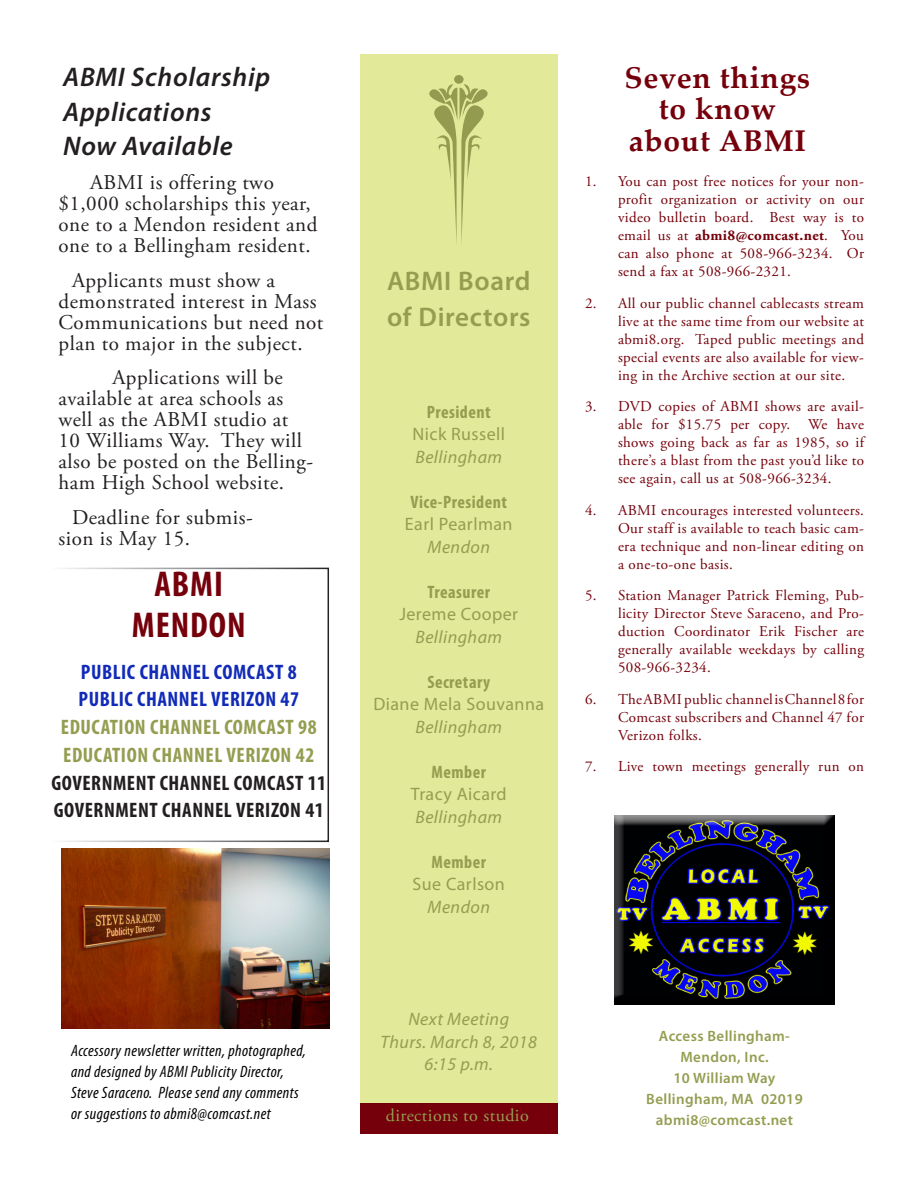
<style>
.page{position:relative;width:918px;height:1188px;background:#fff}
.page>*{position:absolute;margin:0;border:0;box-sizing:border-box;transform-origin:0 0}
.Address{font:700 condensed 36px "Myriad Pro";letter-spacing:.025em;color:#75000b}
.Address-2{font:700 30px "Palatino Linotype";letter-spacing:.025em;color:#75000b}
.Head_1{font:italic 600 27px "Myriad Pro";letter-spacing:.025em;color:#231f20}
.Sidebar{font:600 27px/36px "Myriad Pro";letter-spacing:.025em;color:#959d51}
.Body{font:21px/21px "Adobe Garamond Pro";letter-spacing:.025em;color:#231f20}
.Address-3{font:700 condensed 21px "Myriad Pro";letter-spacing:.025em;color:#231f20}
.Address-4{font:700 condensed 21px "Myriad Pro";letter-spacing:.025em;color:#959d51}
.Address-5{font:700 condensed 21px "Myriad Pro";letter-spacing:.025em;color:#112bb8}
.Sidebar-2{font:italic 18px "Myriad Pro";letter-spacing:.025em;color:#959d51}
.Sidebar-3{font:18px "Myriad Pro";letter-spacing:.025em;color:#959d51}
.Sidebar-4{font:700 condensed 18px "Myriad Pro";letter-spacing:.025em;color:#959d51}
.Address-6{font:18px "Adobe Garamond Pro";letter-spacing:.025em;color:#959d51}
.Address-7{font:italic condensed 16.5px/21px "Myriad Pro";letter-spacing:.025em;color:#000}
.Numbered_Text{font:15px/18px "Adobe Garamond Pro";letter-spacing:.025em;color:#75000b;text-align:justify}
.Address-8{font:600 15px/21px "Myriad Pro";letter-spacing:.025em;color:#959d51;text-align:center}
.s1{font-weight:700}
</style>
<div class="page">
<div style="left:360px;top:54px;width:198px;height:1080px;background:#e2e999"></div>
<div style="left:360px;top:1103px;width:198px;height:31px;background:#75000b"></div>
<div style="left:454px;top:75px;width:10px;height:9px;background:#939b50;border-radius:50%"></div>
<svg style="left:430px;top:84px;width:58px;height:158px"></svg>
<div style="left:606px;top:810px;width:237px;height:204px;background:#e2e999;opacity:.75"></div>
<img style="left:62px;top:848px;width:267px;height:181px">
<div style="left:49px;top:568px;width:280px;height:274px;border:2px solid #fff"></div>
<p class="Head_1" style="left:63px;top:60px;width:208px">ABMI Scholarship</p>
<p class="Head_1" style="left:63px;top:94px;width:150px">Applications</p>
<p class="Head_1" style="left:63px;top:129px;width:171px">Now Available</p>
<p class="Body" style="left:59px;top:173px;width:260px;text-align:center">ABMI is offering two<br>$1,000 scholarships this year, one to a Mendon resident and one to a Bellingham resident.</p>
<p class="Body" style="left:59px;top:270px;width:266px;text-indent:14px">Applicants must show a demonstrated interest in Mass<br>Communications but need not plan to major in the subject.</p>
<p class="Body" style="left:59px;top:368px;width:256px;text-indent:54px">Applications will be available at area schools as well as the ABMI studio at<br>10 Williams Way. They will also be posted on the Belling&shy;ham High School website.</p>
<p class="Body" style="left:59px;top:507px;width:196px;text-indent:14px">Deadline for submis&shy;sion is May 15.</p>
<p class="Address" style="left:155px;top:562px;width:70px">ABMI</p>
<p class="Address" style="left:132px;top:603px;width:115px">MENDON</p>
<p class="Address-5" style="left:81px;top:659px;width:217px">PUBLIC CHANNEL COMCAST 8</p>
<p class="Address-5" style="left:79px;top:686px;width:222px">PUBLIC CHANNEL VERIZON 47</p>
<p class="Address-4" style="left:61px;top:714px;width:257px">EDUCATION CHANNEL COMCAST 98</p>
<p class="Address-4" style="left:63px;top:742px;width:252px">EDUCATION CHANNEL VERIZON 42</p>
<p class="Address-3" style="left:51px;top:770px;width:276px">GOVERNMENT CHANNEL COMCAST 11</p>
<p class="Address-3" style="left:54px;top:797px;width:272px">GOVERNMENT CHANNEL VERIZON 41</p>
<p class="Address-7" style="left:71px;top:1040px;width:236px">Accessory newsletter written, photographed, and designed by ABMI Publicity Director, Steve Saraceno. Please send any comments or suggestions to abmi8@comcast.net</p>
<p class="Sidebar" style="left:387px;top:263px;width:145px">ABMI Board of Directors</p>
<p class="Sidebar-4" style="left:427px;top:401px;width:65px">President</p>
<p class="Sidebar-3" style="left:412px;top:423px;width:94px">Nick Russell</p>
<p class="Sidebar-2" style="left:416px;top:446px;width:88px">Bellingham</p>
<p class="Sidebar-4" style="left:411px;top:491px;width:98px">Vice-President</p>
<p class="Sidebar-3" style="left:405px;top:513px;width:109px">Earl Pearlman</p>
<p class="Sidebar-2" style="left:428px;top:536px;width:64px">Mendon</p>
<p class="Sidebar-4" style="left:428px;top:581px;width:64px">Treasurer</p>
<p class="Sidebar-3" style="left:399px;top:603px;width:120px">Jereme Cooper</p>
<p class="Sidebar-2" style="left:416px;top:626px;width:88px">Bellingham</p>
<p class="Sidebar-4" style="left:427px;top:671px;width:64px">Secretary</p>
<p class="Sidebar-3" style="left:373px;top:693px;width:172px">Diane Mela Souvanna</p>
<p class="Sidebar-2" style="left:416px;top:716px;width:88px">Bellingham</p>
<p class="Sidebar-4" style="left:432px;top:761px;width:56px">Member</p>
<p class="Sidebar-3" style="left:411px;top:783px;width:98px">Tracy Aicard</p>
<p class="Sidebar-2" style="left:416px;top:806px;width:88px">Bellingham</p>
<p class="Sidebar-4" style="left:432px;top:851px;width:56px">Member</p>
<p class="Sidebar-3" style="left:413px;top:873px;width:94px">Sue Carlson</p>
<p class="Sidebar-2" style="left:428px;top:896px;width:64px">Mendon</p>
<p class="Sidebar-2" style="left:408px;top:1008px;width:102px">Next Meeting</p>
<p class="Sidebar-2" style="left:381px;top:1031px;width:158px">Thurs. March 8, 2018</p>
<p class="Sidebar-2" style="left:425px;top:1053px;width:70px">6:15 p.m.</p>
<p class="Address-6" style="left:386px;top:1104px;width:144px">directions to studio</p>
<p class="Address-2" style="left:625px;top:56px;width:187px">Seven things</p>
<p class="Address-2" style="left:659px;top:88px;width:118px">to know</p>
<p class="Address-2" style="left:629px;top:119px;width:179px">about ABMI</p>
<p class="Numbered_Text" style="left:618px;top:173px;width:248px;text-indent:-33px">1. You can post free notices for your non&shy;profit organization or activity on our video bulletin board. Best way is to email us at <span class="s1">abmi8@comcast.net</span>. You can also phone at 508-966-3234. Or send a fax at 508-966-2321.</p>
<p class="Numbered_Text" style="left:618px;top:295px;width:248px;text-indent:-33px">2. All our public channel cablecasts stream live at the same time from our website at abmi8.org. Taped public meetings and special events are also available for view&shy;ing in the Archive section at our site.</p>
<p class="Numbered_Text" style="left:618px;top:398px;width:248px;text-indent:-33px">3. DVD copies of ABMI shows are avail&shy;able for $15.75 per copy. We have shows going back as far as 1985, so if there’s a blast from the past you’d like to see again, call us at 508-966-3234.</p>
<p class="Numbered_Text" style="left:618px;top:502px;width:248px;text-indent:-33px">4. ABMI encourages interested volunteers.<br>Our staff is available to teach basic cam&shy;era technique and non-linear editing on a one-to-one basis.</p>
<p class="Numbered_Text" style="left:618px;top:587px;width:248px;text-indent:-33px">5. Station Manager Patrick Fleming, Pub&shy;licity Director Steve Saraceno, and Pro&shy;duction Coordinator Erik Fischer are generally available weekdays by calling 508-966-3234.</p>
<p class="Numbered_Text" style="left:618px;top:691px;width:248px;text-indent:-33px">6. TheABMI public channelisChannel8for Comcast subscribers and Channel 47 for Verizon folks.</p>
<p class="Numbered_Text" style="left:585px;top:758px;width:280px">7. Live town meetings generally run on</p>
<p class="Address-8" style="left:659px;top:1025px;width:133px">Access Bellingham-<br>Mendon, Inc.</p>
<p class="Address-8" style="left:674px;top:1067px;width:103px">10 William Way</p>
<p class="Address-8" style="left:646px;top:1088px;width:158px">Bellingham, MA 02019</p>
<p class="Address-8" style="left:656px;top:1109px;width:139px">abmi8@comcast.net</p>
</div>
